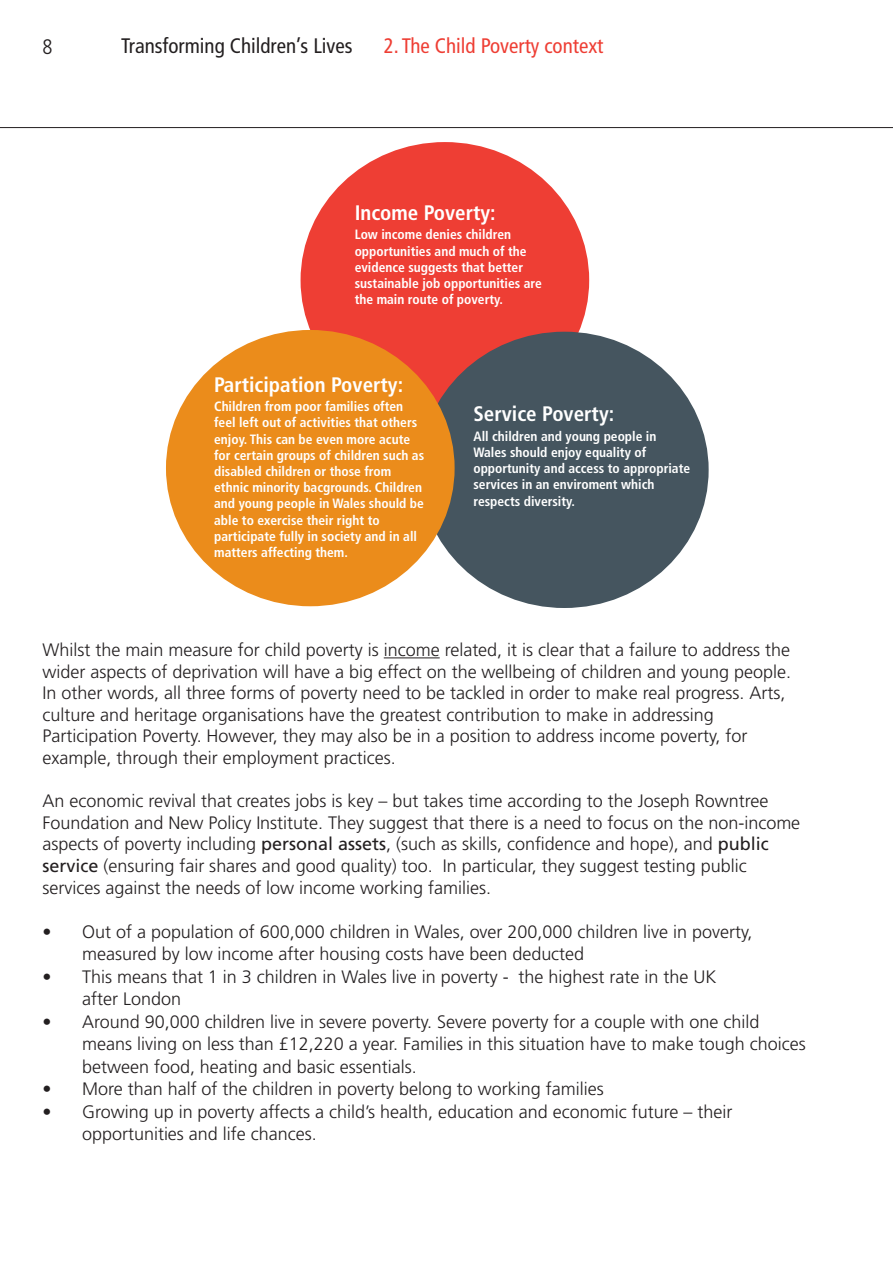
<style>
.page{position:relative;width:893px;height:1263px;background:#fff}
.page>*{position:absolute;margin:0;border:0;box-sizing:border-box;transform-origin:0 0}
.t1{font:700 condensed 21px "Frutiger";color:#fff}
.t2{font:condensed 21px "Frutiger";color:#231f20}
.t3{font:condensed 21px "Frutiger";color:#ee3e34}
.t4{font:300 condensed 21px "Frutiger";color:#231f20}
.t5{font:300 18px/21.6px "Frutiger";color:#231f20}
.t6{font:700 condensed 13.5px/16.2px "Frutiger";color:#fff}
.s1{font-weight:400}
</style>
<div class="page">
<div style="left:301px;top:142px;width:288px;height:276px;background:#ee3e34;border-radius:50%"></div>
<hr style="left:384px;top:657px;width:56px;height:1px;background:#231f20">
<hr style="left:0;top:127px;width:893px;height:1px;background:#231f20">
<div style="left:420px;top:332px;width:289px;height:276px;background:#45555f;border-radius:50%"></div>
<div style="left:166px;top:330px;width:289px;height:276px;background:#eb8c1b;border-radius:50%"></div>
<p class="t4" style="left:43px;top:38px;width:12px">8</p>
<p class="t2" style="left:121px;top:38px;width:233px">Transforming Children’s Lives</p>
<p class="t3" style="left:384px;top:38px;width:221px">2. The Child Poverty context</p>
<p class="t1" style="left:355px;top:204px;width:143px">Income Poverty:</p>
<p class="t6" style="left:355px;top:228px;width:189px">Low income denies children opportunities and much of the evidence suggests that better sustainable job opportunities are the main route of poverty.</p>
<p class="t1" style="left:214px;top:376px;width:190px">Participation Poverty:</p>
<p class="t6" style="left:214px;top:399px;width:212px">Children from poor families often feel left out of activities that others enjoy. This can be even more acute for certain groups of children such as disabled children or those from ethnic minority bacgrounds. Children and young people in Wales should be able to exercise their right to participate fully in society and in all matters affecting them.</p>
<p class="t1" style="left:473px;top:405px;width:142px">Service Poverty:</p>
<p class="t6" style="left:473px;top:429px;width:218px">All children and young people in<br>Wales should enjoy equality of opportunity and access to appropriate services in an enviroment which respects diversity.</p>
<p class="t5" style="left:43px;top:640px;width:750px">Whilst the main measure for child poverty is income related, it is clear that a failure to address the wider aspects of deprivation will have a big effect on the wellbeing of children and young people.<br>In other words, all three forms of poverty need to be tackled in order to make real progress. Arts, culture and heritage organisations have the greatest contribution to make in addressing Participation Poverty. However, they may also be in a position to address income poverty, for example, through their employment practices.</p>
<p class="t5" style="left:43px;top:791px;width:759px">An economic revival that creates jobs is key – but takes time according to the Joseph Rowntree Foundation and New Policy Institute. They suggest that there is a need to focus on the non-income aspects of poverty including <span class="s1">personal assets</span>, (such as skills, confidence and hope), and <span class="s1">public service</span> (ensuring fair shares and good quality) too. In particular, they suggest testing public services against the needs of low income working families.</p>
<p class="t5" style="left:82px;top:921px;width:672px;line-height:22.5px;text-indent:-40px">• Out of a population of 600,000 children in Wales, over 200,000 children live in poverty, measured by low income after housing costs have been deducted</p>
<p class="t5" style="left:82px;top:966px;width:636px;line-height:22.5px;text-indent:-40px">• This means that 1 in 3 children in Wales live in poverty - the highest rate in the UK after London</p>
<p class="t5" style="left:82px;top:1011px;width:725px;line-height:22.5px;text-indent:-40px">• Around 90,000 children live in severe poverty. Severe poverty for a couple with one child means living on less than £12,220 a year. Families in this situation have to make tough choices between food, heating and basic essentials.</p>
<p class="t5" style="left:43px;top:1079px;width:563px">• More than half of the children in poverty belong to working families</p>
<p class="t5" style="left:82px;top:1101px;width:652px;line-height:22.5px;text-indent:-40px">• Growing up in poverty affects a child’s health, education and economic future – their opportunities and life chances.</p>
</div>
